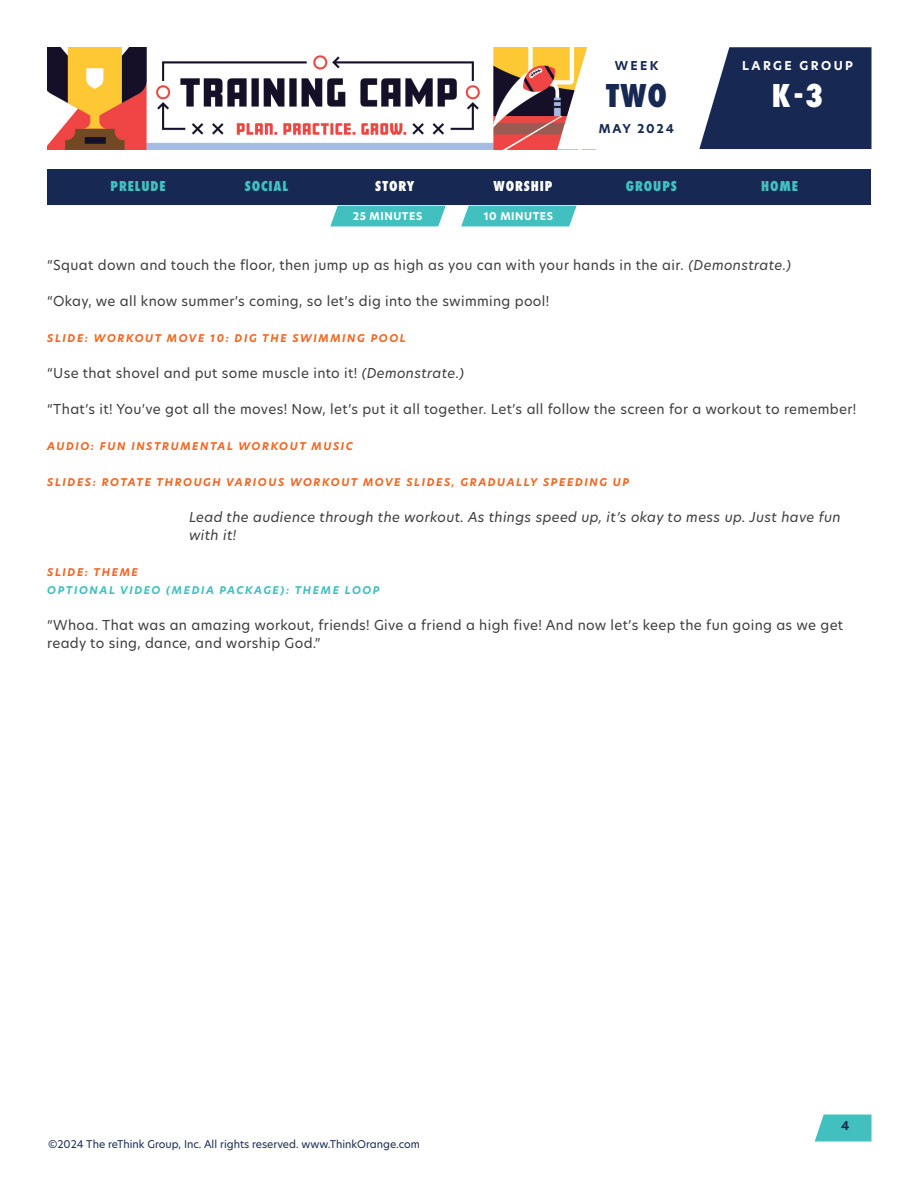
<style>
.page{position:relative;width:918px;height:1188px;background:#fff}
.page>*{position:absolute;margin:0;border:0;box-sizing:border-box;transform-origin:0 0}
.t1{font:800 34.5px "Futura PT Cond";color:#fff}
.t2{font:800 34.5px "Futura PT Cond";color:#172953}
.t3{font:800 15px "Futura PT Cond";letter-spacing:.06em;color:#42c0bf}
.t4{font:800 15px "Futura PT Cond";letter-spacing:.06em;color:#fff}
.t5{font:13.5px/18px "New Hero";letter-spacing:.025em;color:#3e3e3f}
.t6{font:italic 13.5px/18px "New Hero";letter-spacing:.025em;color:#3e3e3f}
.t7{font:700 12px "New Hero";letter-spacing:.15em;color:#172953}
.t8{font:700 12px "New Hero";letter-spacing:.2em;color:#fff}
.t9{font:italic 700 10.5px "New Hero";letter-spacing:.15em;color:#f36624}
.t10{font:10.5px "New Hero";color:#172953}
.t11{font:italic 700 10.5px "New Hero";letter-spacing:.15em;color:#42c0bf}
.t12{font:700 10.5px "New Hero";letter-spacing:.05em;color:#fff}
.s1{font-style:italic}
</style>
<div class="page">
<img style="left:47px;top:47px;width:510px;height:102px">
<svg style="left:815px;top:1114px;width:57px;height:28px;background:#57c7c6"></svg>
<svg style="left:557px;top:47px;width:315px;height:103px"></svg>
<svg style="left:330px;top:206px;width:116px;height:20px;background:#4fc4c3"></svg>
<svg style="left:461px;top:206px;width:116px;height:20px;background:#4fc4c3"></svg>
<div style="left:47px;top:170px;width:824px;height:36px;background:#172953"></div>
<p class="t7" style="left:615px;top:57px;width:45px">WEEK</p>
<h1 class="t2" style="left:606px;top:75px;width:62px">TWO</h1>
<p class="t7" style="left:599px;top:120px;width:77px">MAY 2024</p>
<p class="t8" style="left:742px;top:57px;width:112px">LARGE GROUP</p>
<h1 class="t1" style="left:772px;top:75px;width:53px">K-3</h1>
<p class="t3" style="left:111px;top:177px;width:57px">PRELUDE</p>
<p class="t3" style="left:245px;top:177px;width:45px">SOCIAL</p>
<p class="t4" style="left:375px;top:177px;width:41px">STORY</p>
<p class="t4" style="left:494px;top:177px;width:60px">WORSHIP</p>
<p class="t3" style="left:626px;top:177px;width:53px">GROUPS</p>
<p class="t3" style="left:761px;top:177px;width:38px">HOME</p>
<p class="t12" style="left:353px;top:209px;width:71px">25 MINUTES</p>
<p class="t12" style="left:484px;top:209px;width:71px">10 MINUTES</p>
<p class="t5" style="left:47px;top:256px;width:745px">“Squat down and touch the floor, then jump up as high as you can with your hands in the air<span class="s1">. (Demonstrate.)</span></p>
<p class="t5" style="left:47px;top:292px;width:504px">“Okay, we all know summer’s coming, so let’s dig into the swimming pool!</p>
<p class="t9" style="left:47px;top:331px;width:360px">SLIDE: WORKOUT MOVE 10: DIG THE SWIMMING POOL</p>
<p class="t5" style="left:47px;top:364px;width:418px">“Use that shovel and put some muscle into it! <span class="s1">(Demonstrate.)</span></p>
<p class="t5" style="left:47px;top:400px;width:811px">“That’s it! You’ve got all the moves! Now, let’s put it all together. Let’s all follow the screen for a workout to remember!</p>
<p class="t9" style="left:47px;top:439px;width:307px">AUDIO: FUN INSTRUMENTAL WORKOUT MUSIC</p>
<p class="t9" style="left:47px;top:475px;width:583px">SLIDES: ROTATE THROUGH VARIOUS WORKOUT MOVE SLIDES, GRADUALLY SPEEDING UP</p>
<p class="t6" style="left:189px;top:508px;width:653px">Lead the audience through the workout. As things speed up, it’s okay to mess up. Just have fun with it!</p>
<p class="t9" style="left:47px;top:565px;width:92px">SLIDE: THEME</p>
<p class="t11" style="left:47px;top:583px;width:334px">OPTIONAL VIDEO (MEDIA PACKAGE): THEME LOOP</p>
<p class="t5" style="left:47px;top:616px;width:797px">“Whoa. That was an amazing workout, friends! Give a friend a high five! And now let’s keep the fun going as we get ready to sing, dance, and worship God.”</p>
<p class="t10" style="left:48px;top:1136px;width:374px">©2024 The reThink Group, Inc. All rights reserved. www.ThinkOrange.com</p>
<p class="t7" style="left:841px;top:1117px;width:10px">4</p>
</div>
